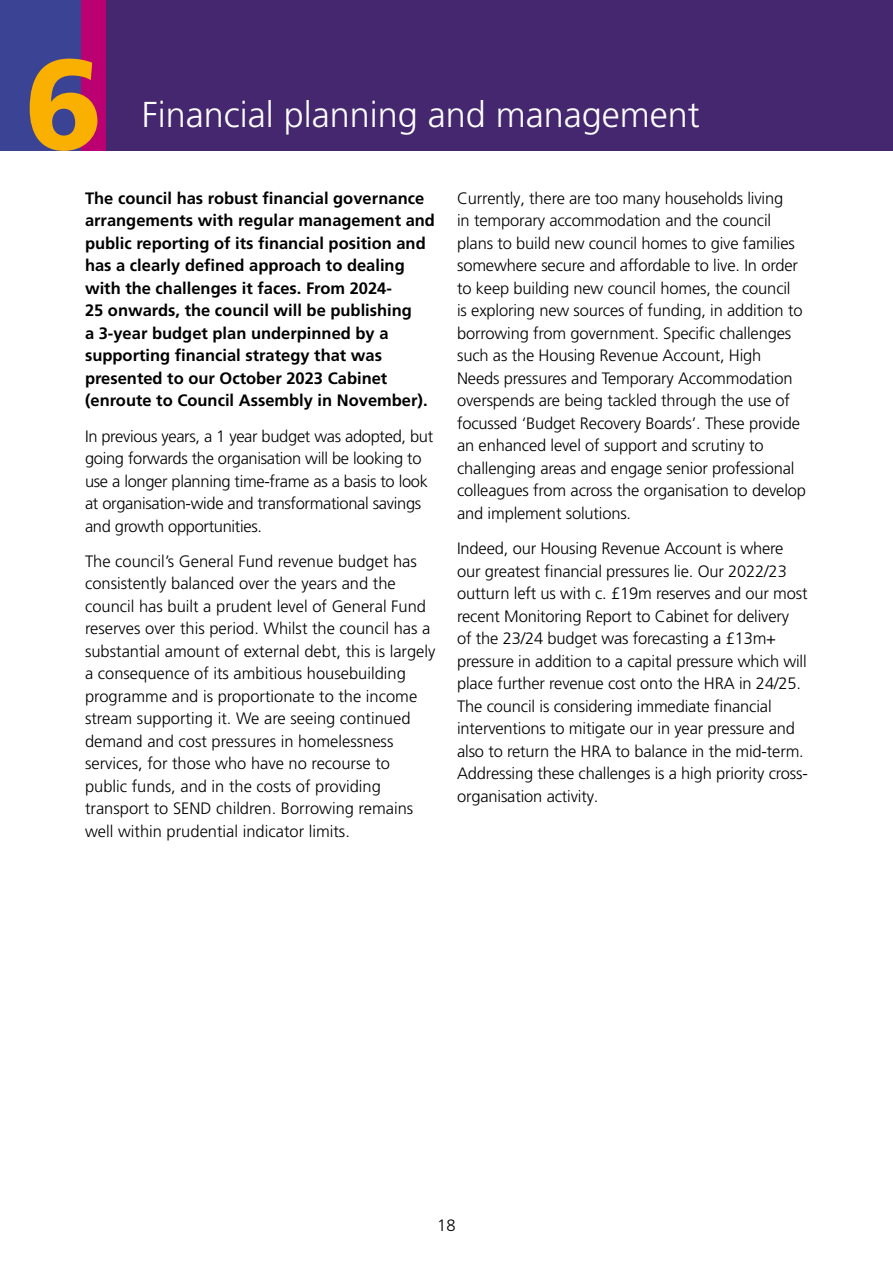
<style>
.page{position:relative;width:893px;height:1263px;background:#fff}
.page>*{position:absolute;margin:0;border:0;box-sizing:border-box;transform-origin:0 0}
.Header_1{font:900 127.8px "Frutiger LT Pro";color:#f9b000}
.Header_1-2{font:300 36px "Frutiger LT Pro";color:#fff}
.Body_copy{font:300 16.5px/22.5px "Frutiger LT Pro";letter-spacing:-.01em;color:#000}
.Intro_para{font:700 16.5px/22.5px "Frutiger LT Pro";color:#000}
</style>
<div class="page">
<div style="left:82px;top:0;width:811px;height:150px;background:#44276e"></div>
<div style="left:0;top:0;width:82px;height:150px;background:#3b4395"></div>
<div style="left:82px;top:0;width:24px;height:150px;background:#bb0071"></div>
<p class="Header_1" style="left:24px;top:27px;width:80px">6</p>
<p class="Header_1-2" style="left:142px;top:93px;width:560px">Financial planning and management</p>
<p class="Intro_para" style="left:85px;top:187px;width:351px">The council has robust financial governance arrangements with regular management and public reporting of its financial position and has a clearly defined approach to dealing with the challenges it faces. From 2024-<br>25 onwards, the council will be publishing<br>a 3-year budget plan underpinned by a supporting financial strategy that was presented to our October 2023 Cabinet (enroute to Council Assembly in November).</p>
<p class="Body_copy" style="left:85px;top:425px;width:350px">In previous years, a 1 year budget was adopted, but going forwards the organisation will be looking to use a longer planning time-frame as a basis to look at organisation-wide and transformational savings and growth opportunities.</p>
<p class="Body_copy" style="left:85px;top:550px;width:352px">The council’s General Fund revenue budget has consistently balanced over the years and the council has built a prudent level of General Fund reserves over this period. Whilst the council has a substantial amount of external debt, this is largely a consequence of its ambitious housebuilding programme and is proportionate to the income stream supporting it. We are seeing continued demand and cost pressures in homelessness services, for those who have no recourse to public funds, and in the costs of providing transport to SEND children. Borrowing remains well within prudential indicator limits.</p>
<p class="Body_copy" style="left:457px;top:187px;width:350px">Currently, there are too many households living<br>in temporary accommodation and the council plans to build new council homes to give families somewhere secure and affordable to live. In order to keep building new council homes, the council<br>is exploring new sources of funding, in addition to borrowing from government. Specific challenges such as the Housing Revenue Account, High Needs pressures and Temporary Accommodation overspends are being tackled through the use of focussed ‘Budget Recovery Boards’. These provide an enhanced level of support and scrutiny to challenging areas and engage senior professional colleagues from across the organisation to develop and implement solutions.</p>
<p class="Body_copy" style="left:457px;top:537px;width:352px">Indeed, our Housing Revenue Account is where our greatest financial pressures lie. Our 2022/23 outturn left us with c. £19m reserves and our most recent Monitoring Report to Cabinet for delivery<br>of the 23/24 budget was forecasting a £13m+ pressure in addition to a capital pressure which will place further revenue cost onto the HRA in 24/25.<br>The council is considering immediate financial interventions to mitigate our in year pressure and also to return the HRA to balance in the mid-term.<br>Addressing these challenges is a high priority cross&shy;organisation activity.</p>
<p class="Body_copy" style="left:437px;top:1214px;width:20px">18</p>
</div>
